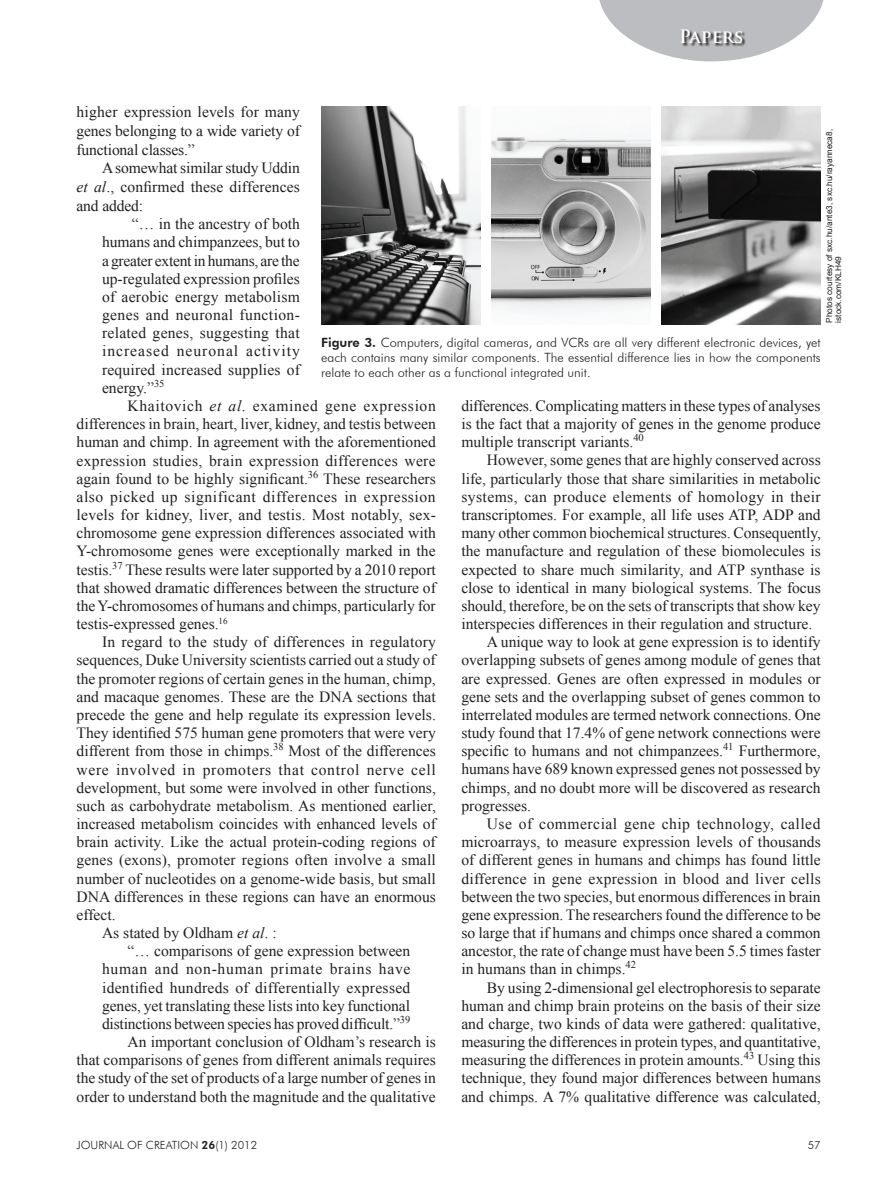
<style>
.page{position:relative;width:893px;height:1191px;background:#fff}
.page>*{position:absolute;margin:0;border:0;box-sizing:border-box;transform-origin:0 0}
.t1{font:700 18px "Trajan Pro";letter-spacing:-.015em;color:#fff}
.AFTER_QUOTE_PARAGRAP{font:15.6px/18.1px "Times New Roman";color:#231f20;text-align:justify}
.QUOTE_2_column_Inden{font:15.6px/18.1px "Times New Roman";letter-spacing:-.005em;color:#231f20;text-align:justify}
.CAPTIONS{font:300 12.75px/14.7px "Futura BT";color:#231f20;text-align:justify}
.t2{font:300 11.25px "Futura BT";color:#231f20}
.CREDIT{font:8.25px/9px "Arial";color:#231f20}
.s1{font-style:italic}
.s2{font-weight:800}
</style>
<div class="page">
<svg style="left:599px;top:0;width:225px;height:61px"></svg>
<svg style="left:681px;top:29px;width:65px;height:18px"></svg>
<img style="left:491px;top:132px;width:160px;height:184px">
<img style="left:321px;top:106px;width:160px;height:218px">
<img style="left:661px;top:106px;width:160px;height:218px">
<p class="t1" style="left:679px;top:25px;width:66px">Papers</p>
<p class="AFTER_QUOTE_PARAGRAP" style="left:77px;top:102px;width:225px;line-height:18.8px">higher expression levels for many genes belonging to a wide variety of functional classes.”</p>
<p class="AFTER_QUOTE_PARAGRAP" style="left:77px;top:159px;width:225px;line-height:18.8px;text-indent:26px">A somewhat similar study Uddin <span class="s1">et al</span>., confirmed these differences and added:</p>
<p class="QUOTE_2_column_Inden" style="left:102px;top:215px;width:199px;text-indent:30px">“… in the ancestry of both humans and chimpanzees, but to a greater extent in humans, are the up-regulated expression profiles of aerobic energy metabolism genes and neuronal function&shy;related genes, suggesting that increased neuronal activity required increased supplies of energy.”<sup>35</sup></p>
<p class="AFTER_QUOTE_PARAGRAP" style="left:77px;top:396px;width:361px;text-indent:51px">Khaitovich <span class="s1">et al</span>. examined gene expression differences in brain, heart, liver, kidney, and testis between human and chimp. In agreement with the aforementioned expression studies, brain expression differences were again found to be highly significant.<sup>36</sup> These researchers also picked up significant differences in expression levels for kidney, liver, and testis. Most notably, sex&shy;chromosome gene expression differences associated with Y-chromosome genes were exceptionally marked in the testis.<sup>37</sup> These results were later supported by a 2010 report that showed dramatic differences between the structure of the Y-chromosomes of humans and chimps, particularly for testis-expressed genes.<sup>16</sup></p>
<p class="AFTER_QUOTE_PARAGRAP" style="left:77px;top:632px;width:361px;text-indent:26px">In regard to the study of differences in regulatory sequences, Duke University scientists carried out a study of the promoter regions of certain genes in the human, chimp, and macaque genomes. These are the DNA sections that precede the gene and help regulate its expression levels.<br>They identified 575 human gene promoters that were very different from those in chimps.<sup>38</sup> Most of the differences were involved in promoters that control nerve cell development, but some were involved in other functions, such as carbohydrate metabolism. As mentioned earlier, increased metabolism coincides with enhanced levels of brain activity. Like the actual protein-coding regions of genes (exons), promoter regions often involve a small number of nucleotides on a genome-wide basis, but small DNA differences in these regions can have an enormous effect.</p>
<p class="AFTER_QUOTE_PARAGRAP" style="left:102px;top:923px;width:176px">As stated by Oldham <span class="s1">et al</span>. :</p>
<p class="QUOTE_2_column_Inden" style="left:102px;top:941px;width:310px;text-indent:26px">“… comparisons of gene expression between human and non-human primate brains have identified hundreds of differentially expressed genes, yet translating these lists into key functional distinctions between species has proved difficult.”<sup>39</sup></p>
<p class="AFTER_QUOTE_PARAGRAP" style="left:77px;top:1032px;width:361px;text-indent:51px">An important conclusion of Oldham’s research is that comparisons of genes from different animals requires the study of the set of products of a large number of genes in order to understand both the magnitude and the qualitative</p>
<p class="CREDIT" style="left:825px;top:323px;width:195px;rotate:-90deg">Photos courtesy of sxc.hu/ante3, sxc.hu/rayanneca8, istock.com/KLH49</p>
<p class="CAPTIONS" style="left:321px;top:335px;width:501px"><span class="s2">Figure 3.</span> Computers, digital cameras, and VCRs are all very different electronic devices, yet each contains many similar components. The essential difference lies in how the components relate to each other as a functional integrated unit.</p>
<p class="AFTER_QUOTE_PARAGRAP" style="left:461px;top:396px;width:361px">differences. Complicating matters in these types of analyses is the fact that a majority of genes in the genome produce multiple transcript variants.<sup>40</sup></p>
<p class="AFTER_QUOTE_PARAGRAP" style="left:461px;top:451px;width:361px;text-indent:26px">However, some genes that are highly conserved across life, particularly those that share similarities in metabolic systems, can produce elements of homology in their transcriptomes. For example, all life uses ATP, ADP and many other common biochemical structures. Consequently, the manufacture and regulation of these biomolecules is expected to share much similarity, and ATP synthase is close to identical in many biological systems. The focus should, therefore, be on the sets of transcripts that show key interspecies differences in their regulation and structure.</p>
<p class="AFTER_QUOTE_PARAGRAP" style="left:461px;top:632px;width:361px;text-indent:26px">A unique way to look at gene expression is to identify overlapping subsets of genes among module of genes that are expressed. Genes are often expressed in modules or gene sets and the overlapping subset of genes common to interrelated modules are termed network connections. One study found that 17.4% of gene network connections were specific to humans and not chimpanzees.<sup>41</sup> Furthermore, humans have 689 known expressed genes not possessed by chimps, and no doubt more will be discovered as research progresses.</p>
<p class="AFTER_QUOTE_PARAGRAP" style="left:461px;top:814px;width:361px;text-indent:26px">Use of commercial gene chip technology, called microarrays, to measure expression levels of thousands of different genes in humans and chimps has found little difference in gene expression in blood and liver cells between the two species, but enormous differences in brain gene expression. The researchers found the difference to be so large that if humans and chimps once shared a common ancestor, the rate of change must have been 5.5 times faster in humans than in chimps.<sup>42</sup></p>
<p class="AFTER_QUOTE_PARAGRAP" style="left:461px;top:978px;width:361px;text-indent:26px">By using 2-dimensional gel electrophoresis to separate human and chimp brain proteins on the basis of their size and charge, two kinds of data were gathered: qualitative, measuring the differences in protein types, and quantitative, measuring the differences in protein amounts.<sup>43</sup> Using this technique, they found major differences between humans and chimps. A 7% qualitative difference was calculated,</p>
<p class="t2" style="left:77px;top:1137px;width:182px">JOURNAL OF CREATION <span class="s2">26</span>(1) 2012</p>
<p class="t2" style="left:808px;top:1137px;width:14px">57</p>
</div>
